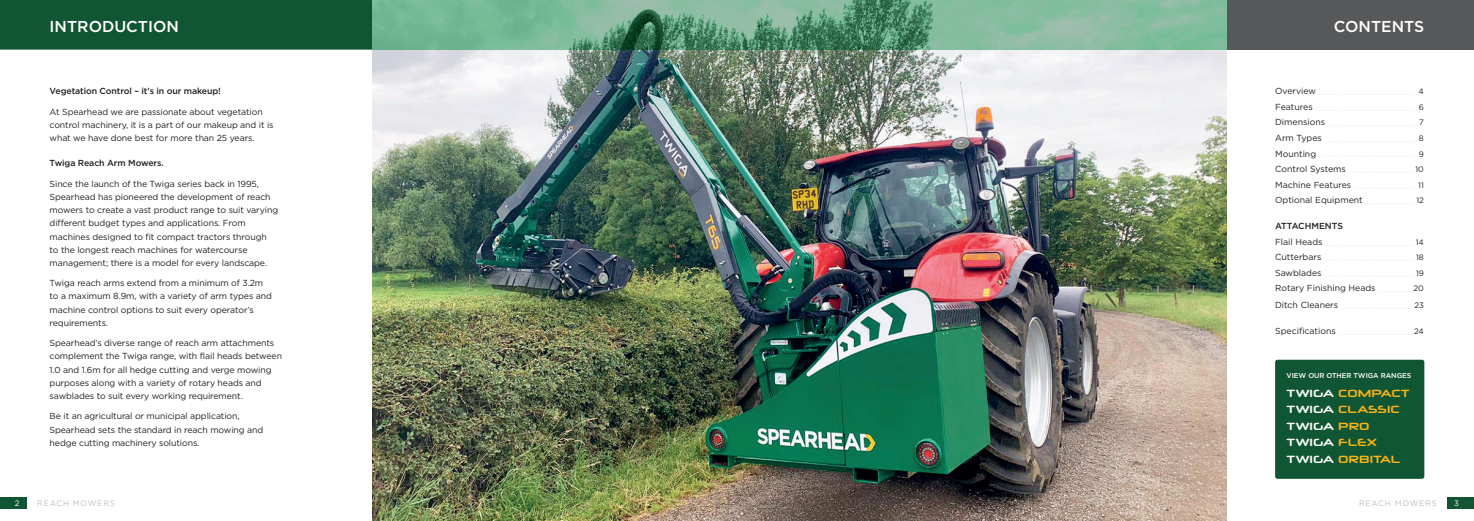
<style>
.page{position:relative;width:1474px;height:521px;background:#fff}
.page>*{position:absolute;margin:0;border:0;box-sizing:border-box;transform-origin:0 0}
.t1{font:500 15.75px "Gotham HTF";color:#fff}
.t2{font:700 10.5px/16.4px "Neuropol X Rg";color:#fbb416}
.t3{font:8.75px/13.1px "Gotham HTF";letter-spacing:-.01em;color:#231f20}
.t4{font:500 8.75px "Gotham HTF";letter-spacing:-.01em;color:#231f20}
.t5{font:7.88px "Gotham HTF";color:#231f20}
.t6{font:7.88px "Gotham HTF";letter-spacing:.1em;color:#bcbdc0}
.t7{font:7.88px "Gotham HTF";color:#fff}
.t8{font:500 7px "Gotham HTF";letter-spacing:-.01em;color:#fff}
.s1{color:#fff}
</style>
<div class="page">
<div style="left:1223px;top:0;width:250px;height:50px;background:#57585a"></div>
<div style="left:0;top:0;width:372px;height:50px;background:#115634"></div>
<img style="left:372px;top:50px;width:854px;height:471px">
<svg style="left:372px;top:0;width:854px;height:50px;background:#72ac8e"></svg>
<div style="left:1275px;top:360px;width:149px;height:119px;background:#115634;border-radius:2px"></div>
<div style="left:1446px;top:497px;width:27px;height:11px;background:#115634"></div>
<div style="left:0;top:497px;width:27px;height:11px;background:#115634"></div>
<h1 class="t1" style="left:50px;top:17px;width:131px">INTRODUCTION</h1>
<h1 class="t1" style="left:1333px;top:17px;width:92px">CONTENTS</h1>
<p class="t4" style="left:50px;top:86px;width:173px">Vegetation Control – it's in our makeup!</p>
<p class="t3" style="left:50px;top:105px;width:225px">At Spearhead we are passionate about vegetation control machinery, it is a part of our makeup and it is what we have done best for more than 25 years.</p>
<p class="t4" style="left:50px;top:158px;width:116px">Twiga Reach Arm Mowers.</p>
<p class="t3" style="left:50px;top:177px;width:230px">Since the launch of the Twiga series back in 1995, Spearhead has pioneered the development of reach mowers to create a vast product range to suit varying different budget types and applications. From machines designed to fit compact tractors through<br>to the longest reach machines for watercourse management; there is a model for every landscape.</p>
<p class="t3" style="left:50px;top:276px;width:224px">Twiga reach arms extend from a minimum of 3.2m to a maximum 8.9m, with a variety of arm types and machine control options to suit every operator’s requirements.</p>
<p class="t3" style="left:50px;top:336px;width:234px">Spearhead’s diverse range of reach arm attachments complement the Twiga range, with flail heads between 1.0 and 1.6m for all hedge cutting and verge mowing purposes along with a variety of rotary heads and sawblades to suit every working requirement.</p>
<p class="t3" style="left:50px;top:409px;width:215px">Be it an agricultural or municipal application,<br>Spearhead sets the standard in reach mowing and hedge cutting machinery solutions.</p>
<p class="t3" style="left:1275px;top:84px;width:42px">Overview</p>
<p class="t5" style="left:1418px;top:87px;width:7px">4</p>
<p class="t3" style="left:1275px;top:100px;width:39px">Features</p>
<p class="t5" style="left:1418px;top:103px;width:7px">6</p>
<p class="t3" style="left:1275px;top:115px;width:52px">Dimensions</p>
<p class="t5" style="left:1419px;top:118px;width:6px">7</p>
<p class="t3" style="left:1275px;top:131px;width:48px">Arm Types</p>
<p class="t5" style="left:1418px;top:134px;width:6px">8</p>
<p class="t3" style="left:1275px;top:147px;width:43px">Mounting</p>
<p class="t5" style="left:1418px;top:149px;width:7px">9</p>
<p class="t3" style="left:1275px;top:162px;width:72px">Control Systems</p>
<p class="t5" style="left:1415px;top:165px;width:10px">10</p>
<p class="t3" style="left:1275px;top:178px;width:78px">Machine Features</p>
<p class="t5" style="left:1418px;top:181px;width:7px">11</p>
<p class="t3" style="left:1275px;top:194px;width:89px">Optional Equipment</p>
<p class="t5" style="left:1416px;top:196px;width:9px">12</p>
<p class="t4" style="left:1275px;top:221px;width:69px">ATTACHMENTS</p>
<p class="t3" style="left:1275px;top:235px;width:49px">Flail Heads</p>
<p class="t5" style="left:1415px;top:237px;width:10px">14</p>
<p class="t3" style="left:1275px;top:250px;width:48px">Cutterbars</p>
<p class="t5" style="left:1415px;top:253px;width:9px">18</p>
<p class="t3" style="left:1275px;top:266px;width:48px">Sawblades</p>
<p class="t5" style="left:1415px;top:269px;width:9px">19</p>
<p class="t3" style="left:1275px;top:282px;width:102px">Rotary Finishing Heads</p>
<p class="t5" style="left:1413px;top:284px;width:12px">20</p>
<p class="t3" style="left:1275px;top:298px;width:65px">Ditch Cleaners</p>
<p class="t5" style="left:1414px;top:301px;width:11px">23</p>
<p class="t3" style="left:1275px;top:324px;width:62px">Specifications</p>
<p class="t5" style="left:1413px;top:326px;width:11px">24</p>
<p class="t8" style="left:1286px;top:371px;width:126px">VIEW OUR OTHER TWIGA RANGES</p>
<p class="t2" style="left:1286px;top:384px;width:124px"><span class="s1">TWIGA</span> COMPACT<br><span class="s1">TWIGA</span> CLASSIC<br><span class="s1">TWIGA</span> PRO<br><span class="s1">TWIGA</span> FLEX<br><span class="s1">TWIGA</span> ORBITAL</p>
<p class="t7" style="left:15px;top:498px;width:6px">2</p>
<p class="t6" style="left:37px;top:498px;width:79px">REACH MOWERS</p>
<p class="t6" style="left:1358px;top:498px;width:79px">REACH MOWERS</p>
<p class="t7" style="left:1453px;top:498px;width:6px">3</p>
</div>
